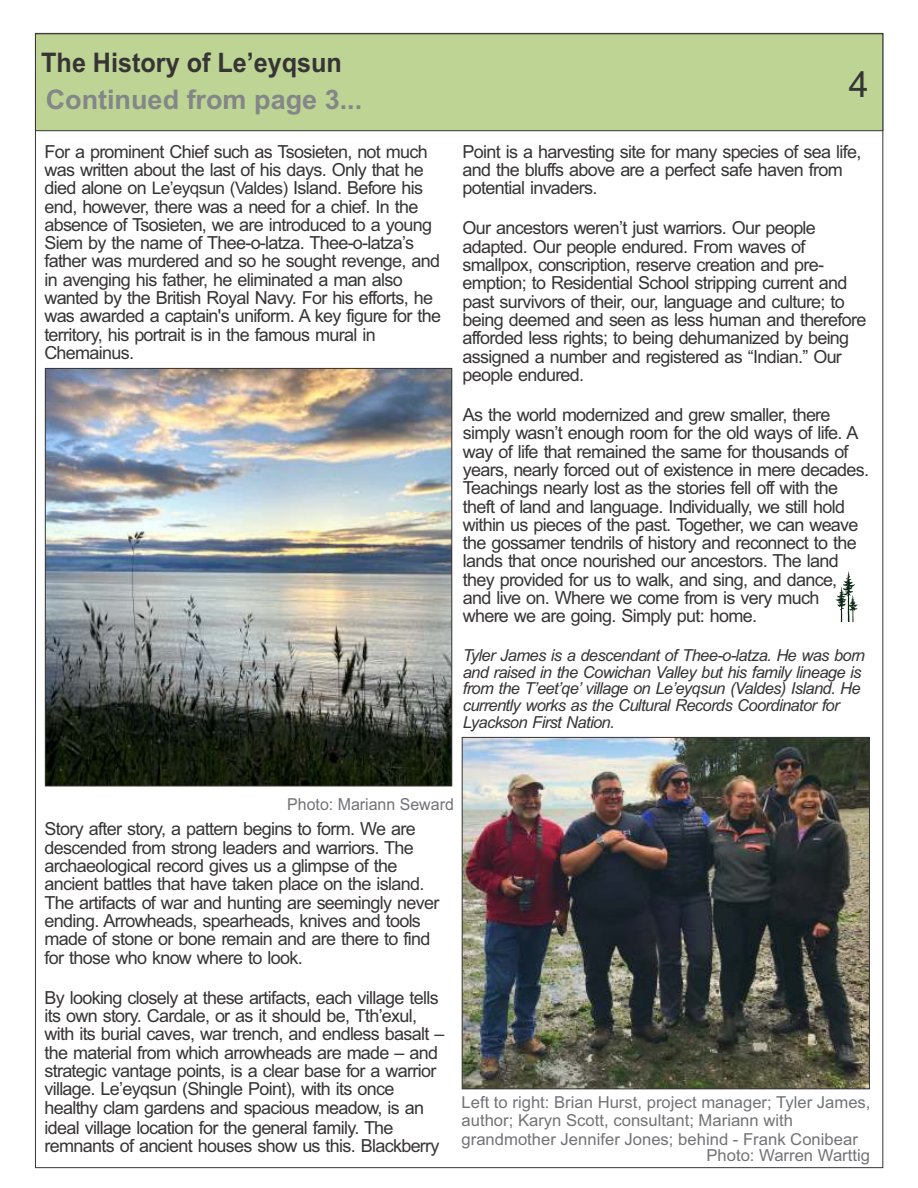
<style>
.page{position:relative;width:918px;height:1188px;background:#fff}
.page>*{position:absolute;margin:0;border:0;box-sizing:border-box;transform-origin:0 0}
.t1{font:36px "Arial";color:#373435}
.t2{font:700 27px "Arial";color:#848688}
.t3{font:700 27px "Arial";color:#373435;scale:.93 1}
.t4{font:18px/18.3px "Arial";letter-spacing:-.04em;color:#373435}
.t5{font:italic 16.5px/16.8px "Arial";letter-spacing:-.04em;color:#373435}
.t6{font:16.5px/18.5px "Arial";color:#727376}
.s1{font-size:17.25px}
</style>
<div class="page">
<img style="left:47px;top:370px;width:403px;height:414px">
<img style="left:464px;top:739px;width:404px;height:348px">
<div style="left:462px;top:737px;width:408px;height:352px;border:1px solid #373435"></div>
<div style="left:35px;top:33px;width:848px;height:98px;background:#bdd494"></div>
<svg style="left:836px;top:571px;width:22px;height:51px"></svg>
<h2 class="t3" style="left:41px;top:65px;width:325px">The History of Le’eyqsun</h2>
<h2 class="t2" style="left:46px;top:102px;width:198px">By Tyler James</h2>
<h2 class="t2" style="left:46px;top:90px;width:318px">Continued from page 3...</h2>
<p class="t4" style="left:44px;top:144px;width:398px">For a prominent Chief such as Tsosieten, not much was written about the last of his days. Only that he died alone on <span class="s1">Le’eyqsun (Valdes)</span> Island. Before his end, however, there was a need for a chief. In the absence of Tsosieten, we are introduced to a young Siem by the name of Thee-o-latza. Thee-o-latza’s father was murdered and so he sought revenge, and in avenging his father, he eliminated a man also wanted by the British Royal Navy. For his efforts, he was awarded a captain's uniform. A key figure for the territory, his portrait is in the famous mural in Chemainus.</p>
<h1 class="t1" style="left:849px;top:70px;width:22px">4</h1>
<h1 class="t1" style="left:848px;top:83px;width:22px">4</h1>
<p class="t4" style="left:463px;top:144px;width:400px">Point is a harvesting site for many species of sea life, and the bluffs above are a perfect safe haven from potential invaders.</p>
<p class="t4" style="left:463px;top:221px;width:405px">Our ancestors weren’t just warriors. Our people adapted. Our people endured. From waves of smallpox, conscription, reserve creation and pre&shy;emption; to Residential School stripping current and past survivors of their, our, language and culture; to being deemed and seen as less human and therefore afforded less rights; to being dehumanized by being assigned a number and registered as “Indian.” Our people endured.</p>
<p class="t4" style="left:463px;top:407px;width:408px">As the world modernized and grew smaller, there simply wasn’t enough room for the old ways of life. A way of life that remained the same for thousands of years, nearly forced out of existence in mere decades.<br>Teachings nearly lost as the stories fell off with the theft of land and language. Individually, we still hold within us pieces of the past. Together, we can weave the gossamer tendrils of history and reconnect to the lands that once nourished our ancestors. The land they provided for us to walk, and sing, and dance, and live on. Where we come from is very much where we are going. Simply put: home.</p>
<p class="t5" style="left:463px;top:648px;width:404px">Tyler James is a descendant of Thee-o-latza. He was born and raised in the Cowichan Valley but his family lineage is from the T’eet’qe’ village on Le’eyqsun (Valdes) Island. He currently works as the Cultural Records Coordinator for Lyackson First Nation.</p>
<p class="t6" style="left:287px;top:797px;width:168px">Photo: Mariann Seward</p>
<p class="t4" style="left:45px;top:822px;width:396px">Story after story, a pattern begins to form. We are descended from strong leaders and warriors. The archaeological record gives us a glimpse of the ancient battles that have taken place on the island.<br>The artifacts of war and hunting are seemingly never ending. Arrowheads, spearheads, knives and tools made of stone or bone remain and are there to find for those who know where to look.</p>
<p class="t4" style="left:44px;top:990px;width:402px">By looking closely at these artifacts, each village tells its own story. Cardale, or as it should be, Tth’exul, with its burial caves, war trench, and endless basalt – the material from which arrowheads are made – and strategic vantage points, is a clear base for a warrior village. Le’eyqsun (Shingle Point), with its once healthy clam gardens and spacious meadow, is an</p>
<p class="t4" style="left:45px;top:1120px;width:396px">ideal village location for the general family. The remnants of ancient houses show us this. Blackberry</p>
<p class="t6" style="left:462px;top:1094px;width:411px">Left to right: Brian Hurst, project manager; Tyler James, author; Karyn Scott, consultant; Mariann with grandmother Jennifer Jones; behind - Frank Conibear</p>
<p class="t6" style="left:706px;top:1147px;width:165px">Photo: Warren Warttig</p>
</div>
